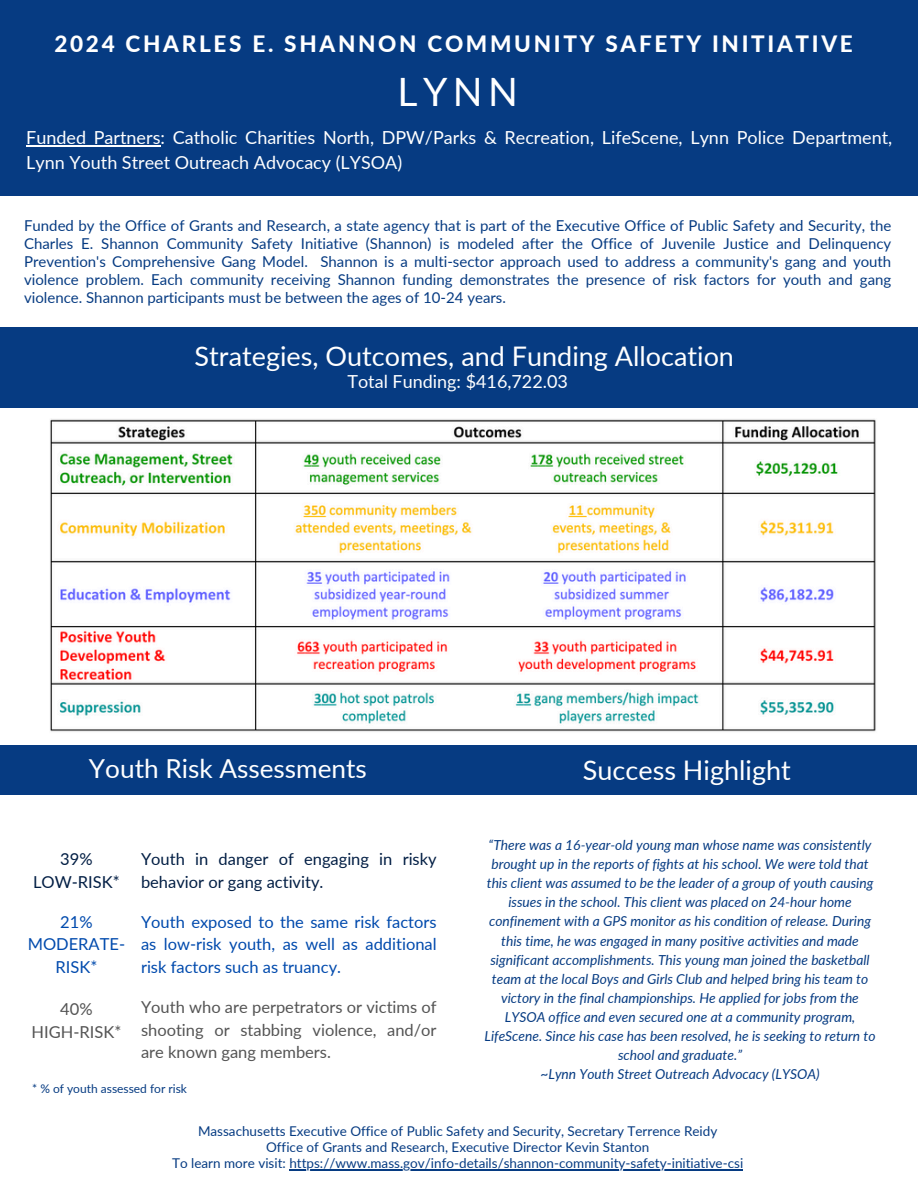
<style>
.page{position:relative;width:918px;height:1188px;background:#fff}
.page>*{position:absolute;margin:0;border:0;box-sizing:border-box;transform-origin:0 0}
.t1{font:39.15px "Lato";color:#fff}
.t2{font:27px "Lato";color:#fff}
.t3{font:26.1px "Lato";color:#fff}
.t4{font:800 22.5px "Lato";letter-spacing:.12em;color:#fff}
.t5{font:18px/24.8px "Lato";color:#fff}
.t6{font:16.5px/22.5px "Lato";color:#004aad;text-align:justify}
.t7{font:16.5px/22.5px "Lato";color:#545454;text-align:center}
.t8{font:16.5px/22.5px "Lato";color:#021e44}
.t9{font:15px/18px "Lato";color:#063b82;text-align:justify}
.t10{font:italic 13.8px/19.2px "Lato";color:#063b82;text-align:center}
.t11{font:13.5px/15.8px "Lato";color:#063b82;text-align:center}
.t12{font:12px "Lato";color:#063b82}
</style>
<div class="page">
<div style="left:0;top:0;width:918px;height:195px;background:#063b82"></div>
<div style="left:0;top:328px;width:918px;height:80px;background:#063b82"></div>
<div style="left:0;top:746px;width:917px;height:49px;background:#063b82"></div>
<img style="left:50px;top:419px;width:826px;height:313px">
<hr style="left:26px;top:145px;width:135px;height:1px;background:#fff">
<hr style="left:289px;top:1169px;width:454px;height:1px;background:#063b82">
<p class="t4" style="left:54px;top:29px;width:800px">2024 CHARLES E. SHANNON COMMUNITY SAFETY INITIATIVE</p>
<h3 class="t1" style="left:398px;top:67px;width:122px">LYNN</h3>
<h1 class="t5" style="left:26px;top:125px;width:868px">Funded Partners: Catholic Charities North, DPW/Parks &amp; Recreation, LifeScene, Lynn Police Department,<br>Lynn Youth Street Outreach Advocacy (LYSOA)</h1>
<h4 class="t9" style="left:24px;top:216px;width:869px">Funded by the Office of Grants and Research, a state agency that is part of the Executive Office of Public Safety and Security, the Charles E. Shannon Community Safety Initiative (Shannon) is modeled after the Office of Juvenile Justice and Delinquency Prevention's Comprehensive Gang Model. Shannon is a multi-sector approach used to address a community's gang and youth violence problem. Each community receiving Shannon funding demonstrates the presence of risk factors for youth and gang violence. Shannon participants must be between the ages of 10-24 years.</h4>
<h2 class="t2" style="left:195px;top:339px;width:541px">Strategies, Outcomes, and Funding Allocation</h2>
<h4 class="t5" style="left:347px;top:369px;width:222px">Total Funding: $416,722.03</h4>
<h4 class="t3" style="left:89px;top:753px;width:279px">Youth Risk Assessments</h4>
<h5 class="t2" style="left:583px;top:753px;width:209px">Success Highlight</h5>
<h5 class="t8" style="left:141px;top:848px;width:297px">Youth in danger of engaging in risky behavior or gang activity.</h5>
<h6 class="t6" style="left:141px;top:910px;width:297px">Youth exposed to the same risk factors as low-risk youth, as well as additional risk factors such as truancy.</h6>
<h2 class="t8" style="left:33px;top:848px;width:88px;text-align:center">39%<br>LOW-RISK*</h2>
<h5 class="t6" style="left:28px;top:910px;width:99px;text-align:center">21%<br>MODERATE-<br>RISK*</h5>
<p class="t7" style="left:32px;top:998px;width:91px">40%<br>HIGH-RISK*</p>
<h2 class="t7" style="left:141px;top:996px;width:297px;text-align:justify">Youth who are perpetrators or victims of shooting or stabbing violence, and/or are known gang members.</h2>
<h5 class="t12" style="left:32px;top:1082px;width:156px">* % of youth assessed for risk</h5>
<h5 class="t10" style="left:485px;top:835px;width:392px">“There was a 16-year-old young man whose name was consistently brought up in the reports of fights at his school. We were told that this client was assumed to be the leader of a group of youth causing issues in the school. This client was placed on 24-hour home confinement with a GPS monitor as his condition of release. During this time, he was engaged in many positive activities and made significant accomplishments. This young man joined the basketball team at the local Boys and Girls Club and helped bring his team to victory in the final championships. He applied for jobs from the LYSOA office and even secured one at a community program, LifeScene. Since his case has been resolved, he is seeking to return to school and graduate.”<br>~Lynn Youth Street Outreach Advocacy (LYSOA)</h5>
<p class="t11" style="left:172px;top:1123px;width:573px">Massachusetts Executive Office of Public Safety and Security, Secretary Terrence Reidy<br>Office of Grants and Research, Executive Director Kevin Stanton<br>To learn more visit: https://www.mass.gov/info-details/shannon-community-safety-initiative-csi</p>
</div>
